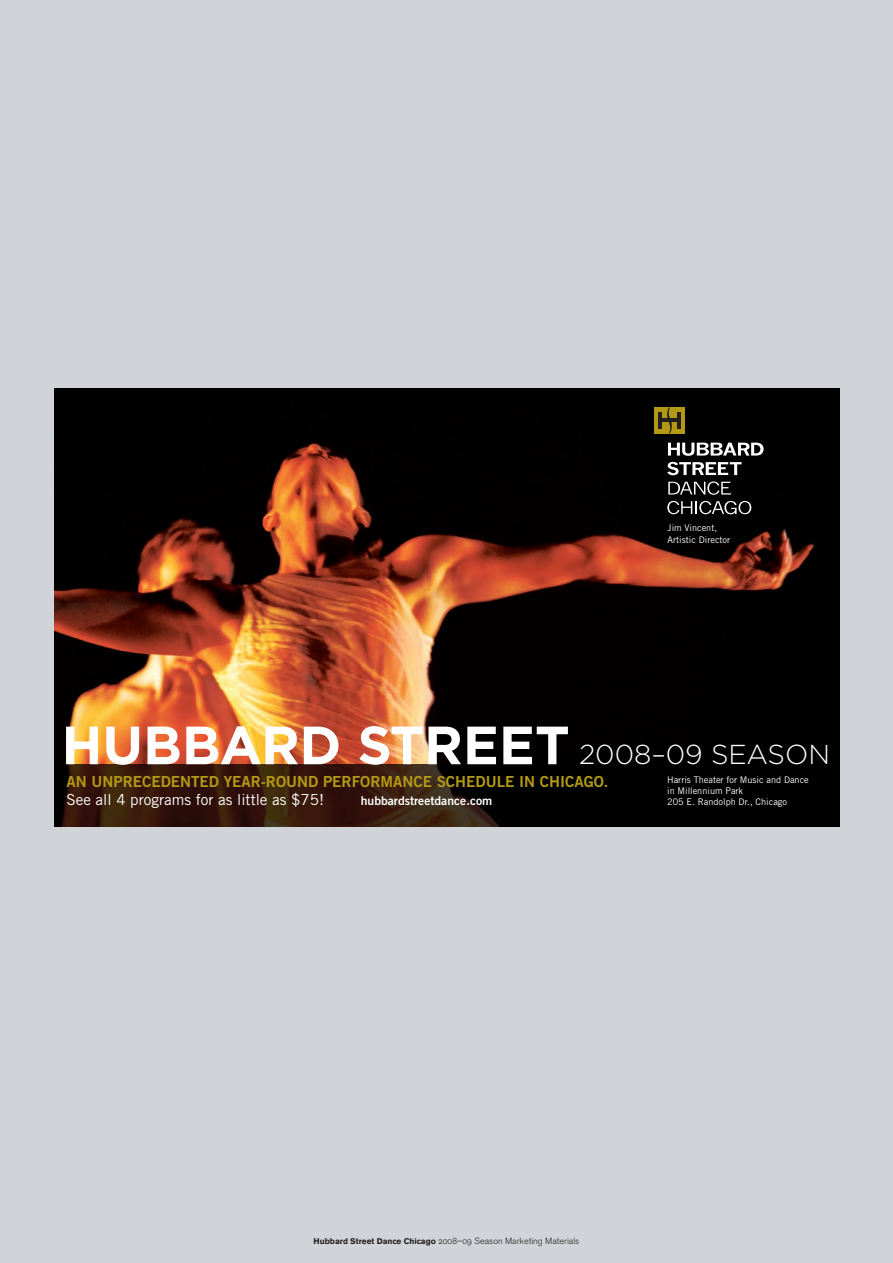
<style>
.page{position:relative;width:893px;height:1263px;background:#d0d4d8}
.page>*{position:absolute;margin:0;border:0;box-sizing:border-box;transform-origin:0 0}
.t1{font:700 53.7px "Gotham";color:#fff}
.t2{font:300 27.45px "Gotham";color:#fff}
.t3{font:15.15px "Trade Gothic Bold Two";color:#b49a14}
.t4{font:15.15px "Trade Gothic";color:#fff}
.t5{font:12.15px "Trade Gothic Bold Two";color:#fff}
.t6{font:9.15px "Trade Gothic";color:#fff}
.credit_black_c{font:9px "Akzidenz Grotesk BE Light Os F";color:#231f20}
.s1{font-family:"Akzidenz Grotesk BE";font-weight:700;font-size:8.25px}
</style>
<div class="page">
<img style="left:54px;top:389px;width:785px;height:375px">
<svg style="left:54px;top:764px;width:785px;height:63px;background:#1c0d06"></svg>
<svg style="left:668px;top:443px;width:96px;height:13px"></svg>
<svg style="left:667px;top:462px;width:75px;height:13px"></svg>
<svg style="left:668px;top:481px;width:63px;height:14px"></svg>
<svg style="left:667px;top:501px;width:84px;height:13px"></svg>
<div style="left:654px;top:407px;width:31px;height:26px;background:#b49a14"></div>
<hr style="left:658px;top:412px;width:4px;height:17px;background:#231f20">
<hr style="left:677px;top:412px;width:4px;height:17px;background:#231f20">
<hr style="left:660px;top:419px;width:20px;height:3px;background:#231f20">
<svg style="left:666px;top:407px;width:7px;height:26px"></svg>
<p class="t6" style="left:668px;top:522px;width:51px">Jim Vincent,</p>
<p class="t6" style="left:668px;top:534px;width:64px">Artistic Director</p>
<p class="t1" style="left:62px;top:714px;width:510px">HUBBARD STREET</p>
<p class="t2" style="left:579px;top:740px;width:252px">2008–09 SEASON</p>
<p class="t3" style="left:66px;top:772px;width:544px">AN UNPRECEDENTED YEAR-ROUND PERFORMANCE SCHEDULE IN CHICAGO.</p>
<p class="t4" style="left:66px;top:790px;width:259px">See all 4 programs for as little as $75!</p>
<p class="t6" style="left:667px;top:774px;width:143px">Harris Theater for Music and Dance</p>
<p class="t6" style="left:667px;top:785px;width:78px">in Millennium Park</p>
<p class="t5" style="left:361px;top:793px;width:133px">hubbardstreetdance.com</p>
<p class="t6" style="left:667px;top:796px;width:121px">205 E. Randolph Dr., Chicago</p>
<p class="credit_black_c" style="left:314px;top:1236px;width:267px"><span class="s1">Hubbard Street Dance Chicago</span> 2008–09 Season Marketing Materials</p>
</div>
